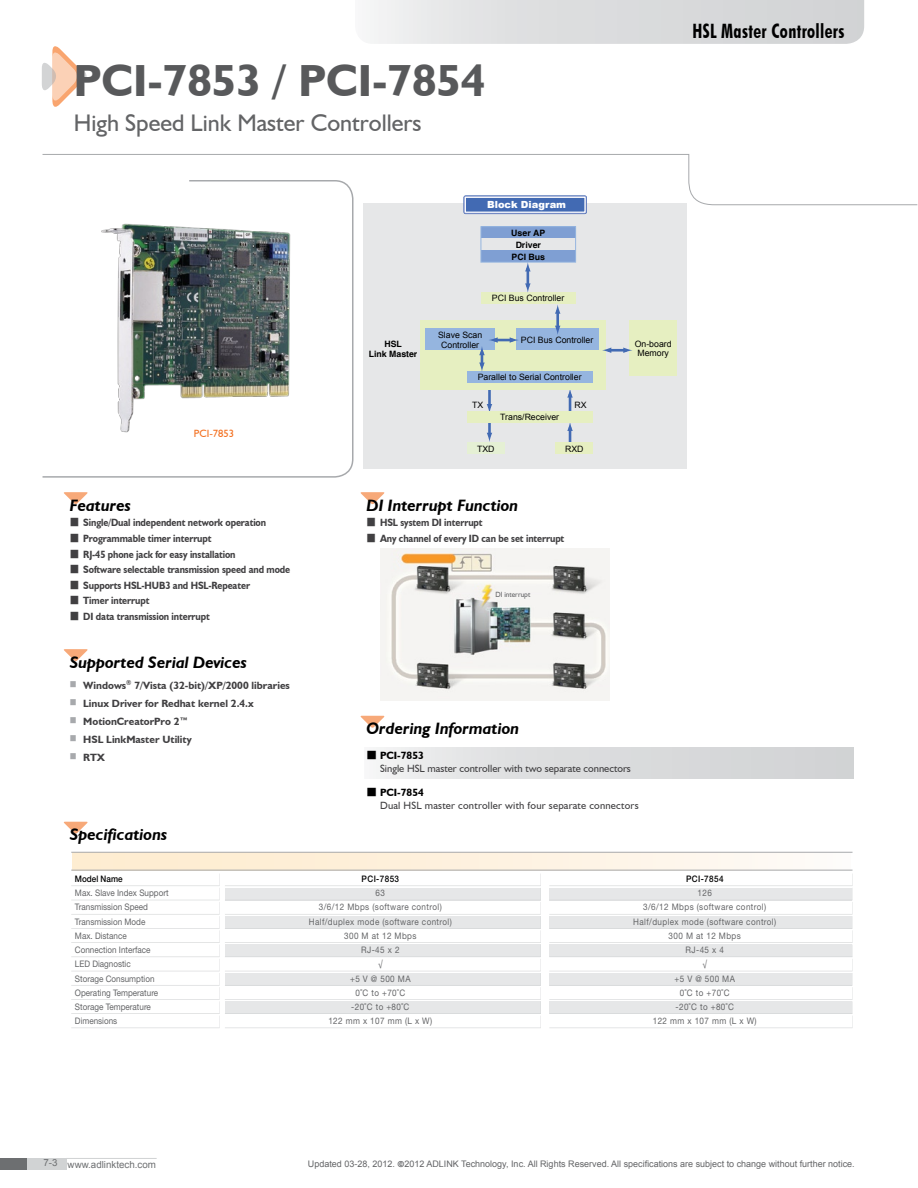
<style>
.page{position:relative;width:918px;height:1188px;background:#fff}
.page>*{position:absolute;margin:0;border:0;box-sizing:border-box;transform-origin:0 0}
.t1{font:700 45px "Humanist 521 BT";color:#58595b}
.t2{font:24px "Humanist 521 BT";color:#636466}
.t3{font:700 condensed 19.8px "Futura BT";letter-spacing:.02em;color:#000;scale:.91 1}
.t4{font:italic 700 16.5px "Humanist 521 BT";color:#000}
.t5{font:700 10.5px "Humanist 521 BT";letter-spacing:-.01em;color:#414042;scale:.9 1}
.t6{font:700 10.5px "Humanist 521 BT";letter-spacing:-.01em;color:#414042}
.t7{font:10.5px/12.6px "Humanist 521 BT";color:#414042}
.t8{font:10.5px/12.6px "Humanist 521 BT";letter-spacing:.02em;color:#414042}
.t9{font:10.5px "Humanist 521 BT";color:#f37020}
.t10{font:900 9.9px "Arial";color:#fff}
.t11{font:9.75px "Arial";color:#6d6f71}
.t12{font:9px/14.2px "Helvetica Neue LT Std";letter-spacing:.05em;color:#636466;text-align:center;scale:.9 1}
.t13{font:9px/14.2px "Helvetica Neue LT Std";color:#636466;scale:.9 1}
.t14{font:9px "Arial";color:#636466}
.t15{font:500 9px "Helvetica Neue LT Std";letter-spacing:.05em;color:#000;scale:.9 1}
.t16{font:500 9px "Helvetica Neue LT Std";color:#000;scale:.9 1}
.t17{font:8.7px/9.9px "Arial";color:#000;text-align:center}
.t18{font:700 8.7px/11.4px "Helvetica";color:#000;text-align:center}
.t19{font:7.5px "Humanist 521 BT";color:#636466;scale:.95 1}
.s1{font-family:"Koz Min Pro";font-weight:400}
.s2{font-family:"Koz Min Pro";font-weight:400;font-size:7.5px;color:#a7a9ac}
.s3{font-family:"Koz Min Pro";color:#000}
.s4{font-weight:700;color:#000}
.s5{font-family:"Franklin Gothic";font-weight:600;font-stretch:condensed}
</style>
<div class="page">
<svg style="left:42px;top:46px;width:45px;height:61px"></svg>
<svg style="left:42px;top:154px;width:876px;height:52px"></svg>
<div style="left:0;top:1158px;width:27px;height:11px;background:#6d6f71"></div>
<div style="left:27px;top:1158px;width:39px;height:11px;background:#d1d3d4"></div>
<hr style="left:66px;top:1158px;width:91px;height:1px;background:#d1d3d4">
<svg style="left:63px;top:492px;width:25px;height:12px"></svg>
<svg style="left:63px;top:649px;width:25px;height:12px"></svg>
<div style="left:364px;top:748px;width:489px;height:30px;background:linear-gradient(to right,#ededee,#cdcfd1)"></div>
<svg style="left:360px;top:716px;width:25px;height:12px"></svg>
<svg style="left:42px;top:179px;width:312px;height:299px"></svg>
<svg style="left:360px;top:492px;width:25px;height:12px"></svg>
<div style="left:364px;top:203px;width:323px;height:266px;background:#e6e7e8"></div>
<hr style="left:488px;top:389px;width:3px;height:19px;background:#426ab3">
<svg style="left:487px;top:404px;width:5px;height:7px"></svg>
<svg style="left:567px;top:389px;width:6px;height:22px"></svg>
<hr style="left:488px;top:417px;width:3px;height:19px;background:#426ab3">
<svg style="left:487px;top:433px;width:5px;height:9px"></svg>
<svg style="left:567px;top:422px;width:6px;height:20px"></svg>
<div style="left:420px;top:320px;width:185px;height:69px;background:#e6efc1"></div>
<div style="left:629px;top:320px;width:48px;height:56px;background:#e6efc1"></div>
<div style="left:481px;top:227px;width:95px;height:11px;background:#7f9fd3"></div>
<div style="left:464px;top:196px;width:123px;height:18px;border:3px solid #667fbf"></div>
<div style="left:464px;top:196px;width:122px;height:17px;border:2px solid #aab4dc"></div>
<div style="left:465px;top:197px;width:121px;height:16px;border:1px solid #d1d5ec"></div>
<div style="left:465px;top:197px;width:120px;height:15px;background:#426ab3"></div>
<div style="left:465px;top:197px;width:120px;height:15px;border:1px solid #fff"></div>
<div style="left:481px;top:251px;width:95px;height:11px;background:#7f9fd3"></div>
<div style="left:481px;top:292px;width:95px;height:12px;background:#e6efc1"></div>
<div style="left:516px;top:329px;width:83px;height:21px;background:#95b5df"></div>
<div style="left:425px;top:329px;width:70px;height:21px;background:#95b5df"></div>
<div style="left:467px;top:411px;width:126px;height:11px;background:#e6efc1"></div>
<div style="left:467px;top:442px;width:37px;height:12px;background:#e5f0d4"></div>
<div style="left:555px;top:442px;width:38px;height:12px;background:#e6efc1"></div>
<div style="left:467px;top:371px;width:126px;height:12px;background:#95b5df"></div>
<div style="left:480px;top:226px;width:96px;height:37px;border:1px solid #95b5df"></div>
<svg style="left:525px;top:262px;width:6px;height:31px"></svg>
<hr style="left:556px;top:310px;width:3px;height:19px;background:#426ab3">
<svg style="left:555px;top:326px;width:5px;height:9px"></svg>
<svg style="left:555px;top:305px;width:5px;height:9px"></svg>
<svg style="left:479px;top:337px;width:39px;height:34px"></svg>
<hr style="left:608px;top:349px;width:19px;height:3px;background:#426ab3">
<svg style="left:623px;top:347px;width:9px;height:6px"></svg>
<svg style="left:602px;top:347px;width:9px;height:6px"></svg>
<img style="left:381px;top:549px;width:229px;height:152px">
<svg style="left:370px;top:0;width:494px;height:44px;background:#dcdddf"></svg>
<svg style="left:71px;top:874px;width:470px;height:154px"></svg>
<svg style="left:549px;top:874px;width:304px;height:154px"></svg>
<div style="left:72px;top:852px;width:779px;height:18px;background:linear-gradient(to right,#feebcb,#fefaf6)"></div>
<hr style="left:71px;top:852px;width:782px;height:1px;background:#a7a9ac">
<hr style="left:71px;top:870px;width:782px;height:1px;background:#a7a9ac">
<svg style="left:63px;top:822px;width:25px;height:12px"></svg>
<img style="left:83px;top:196px;width:231px;height:248px">
<h1 class="t1" style="left:74px;top:53px;width:413px">PCI-7853 / PCI-7854</h1>
<h2 class="t2" style="left:74px;top:108px;width:349px">High Speed Link Master Controllers</h2>
<h3 class="t3" style="left:693px;top:19px;width:168px">HSL Master Controllers</h3>
<p class="t9" style="left:194px;top:427px;width:42px">PCI-7853</p>
<h3 class="t4" style="left:70px;top:495px;width:63px">Features</h3>
<p class="t5" style="left:70px;top:516px;width:220px"><span class="s1">■</span> Single/Dual independent network operation</p>
<p class="t5" style="left:70px;top:532px;width:159px"><span class="s1">■</span> Programmable timer interrupt</p>
<p class="t5" style="left:70px;top:547px;width:186px"><span class="s1">■</span> RJ-45 phone jack for easy installation</p>
<p class="t5" style="left:70px;top:563px;width:246px"><span class="s1">■</span> Software selectable transmission speed and mode</p>
<p class="t5" style="left:70px;top:579px;width:202px"><span class="s1">■</span> Supports HSL-HUB3 and HSL-Repeater</p>
<p class="t5" style="left:70px;top:594px;width:90px"><span class="s1">■</span> Timer interrupt</p>
<p class="t5" style="left:70px;top:610px;width:157px"><span class="s1">■</span> DI data transmission interrupt</p>
<h3 class="t4" style="left:70px;top:652px;width:179px">Supported Serial Devices</h3>
<p class="t6" style="left:70px;top:679px;width:222px"><span class="s2">■</span> Windows<sup>®</sup> 7/Vista (32-bit)/XP/2000 libraries</p>
<p class="t6" style="left:70px;top:697px;width:185px"><span class="s2">■</span> Linux Driver for Redhat kernel 2.4.x</p>
<p class="t6" style="left:70px;top:715px;width:120px"><span class="s2">■</span> MotionCreatorPro 2™</p>
<p class="t6" style="left:70px;top:733px;width:123px"><span class="s2">■</span> HSL LinkMaster Utility</p>
<p class="t6" style="left:70px;top:751px;width:37px"><span class="s2">■</span> RTX</p>
<h3 class="t4" style="left:70px;top:824px;width:99px">Specifications</h3>
<p class="t10" style="left:487px;top:198px;width:81px">Block Diagram</p>
<p class="t18" style="left:511px;top:227px;width:35px">User AP<br>Driver</p>
<p class="t18" style="left:369px;top:339px;width:50px;line-height:9.9px">HSL<br>Link Master</p>
<p class="t18" style="left:512px;top:251px;width:35px">PCI Bus</p>
<p class="t17" style="left:492px;top:294px;width:74px">PCI Bus Controller</p>
<p class="t17" style="left:438px;top:330px;width:46px">Slave Scan<br>Controller</p>
<p class="t17" style="left:521px;top:335px;width:74px">PCI Bus Controller</p>
<p class="t17" style="left:478px;top:372px;width:105px">Parallel to Serial Controller</p>
<p class="t17" style="left:500px;top:412px;width:60px">Trans/Receiver</p>
<p class="t17" style="left:472px;top:400px;width:13px">TX</p>
<p class="t17" style="left:574px;top:400px;width:14px">RX</p>
<p class="t17" style="left:477px;top:444px;width:19px">TXD</p>
<p class="t17" style="left:565px;top:444px;width:20px">RXD</p>
<h3 class="t4" style="left:367px;top:495px;width:153px">DI Interrupt Function</h3>
<p class="t5" style="left:367px;top:516px;width:130px"><span class="s1">■</span> HSL system DI interrupt</p>
<p class="t5" style="left:367px;top:532px;width:221px"><span class="s1">■</span> Any channel of every ID can be set interrupt</p>
<p class="t19" style="left:495px;top:590px;width:38px">DI interrupt</p>
<p class="t17" style="left:635px;top:339px;width:38px">On-board<br>Memory</p>
<h3 class="t4" style="left:367px;top:718px;width:154px">Ordering Information</h3>
<p class="t7" style="left:380px;top:749px;width:252px;text-indent:-14px"><span class="s3">■</span> <span class="s4">PCI-7853<br></span>Single HSL master controller with two separate connectors</p>
<p class="t8" style="left:380px;top:786px;width:260px;text-indent:-14px"><span class="s3">■</span> <span class="s4">PCI-7854<br></span>Dual HSL master controller with four separate connectors</p>
<p class="t16" style="left:75px;top:873px;width:54px">Model Name</p>
<p class="t13" style="left:75px;top:886px;width:106px">Max. Slave Index Support<br>Transmission Speed<br>Transmission Mode<br>Max. Distance<br>Connection Interface<br>LED Diagnostic<br>Storage Consumption<br>Operating Temperature<br>Storage Temperature<br>Dimensions</p>
<p class="t11" style="left:43px;top:1158px;width:114px">7-3 www.adlinktech.com</p>
<p class="t15" style="left:362px;top:873px;width:43px">PCI-7853</p>
<p class="t12" style="left:309px;top:886px;width:160px">63<br>3/6/12 Mbps (software control)<br>Half/duplex mode (software control)<br>300 M at 12 Mbps<br>RJ-45 x 2<br>√<br>+5 V @ 500 MA<br>0˚C to +70˚C<br>-20˚C to +80˚C<br>122 mm x 107 mm (L x W)</p>
<p class="t15" style="left:686px;top:873px;width:43px">PCI-7854</p>
<p class="t12" style="left:633px;top:886px;width:160px">126<br>3/6/12 Mbps (software control)<br>Half/duplex mode (software control)<br>300 M at 12 Mbps<br>RJ-45 x 4<br>√<br>+5 V @ 500 MA<br>0˚C to +70˚C<br>-20˚C to +80˚C<br>122 mm x 107 mm (L x W)</p>
<p class="t14" style="left:308px;top:1158px;width:548px">Updated 03-28, 2012. <span class="s5">©</span>2012 ADLINK Technology, Inc. All Rights Reserved. All specifications are subject to change without further notice.</p>
</div>
